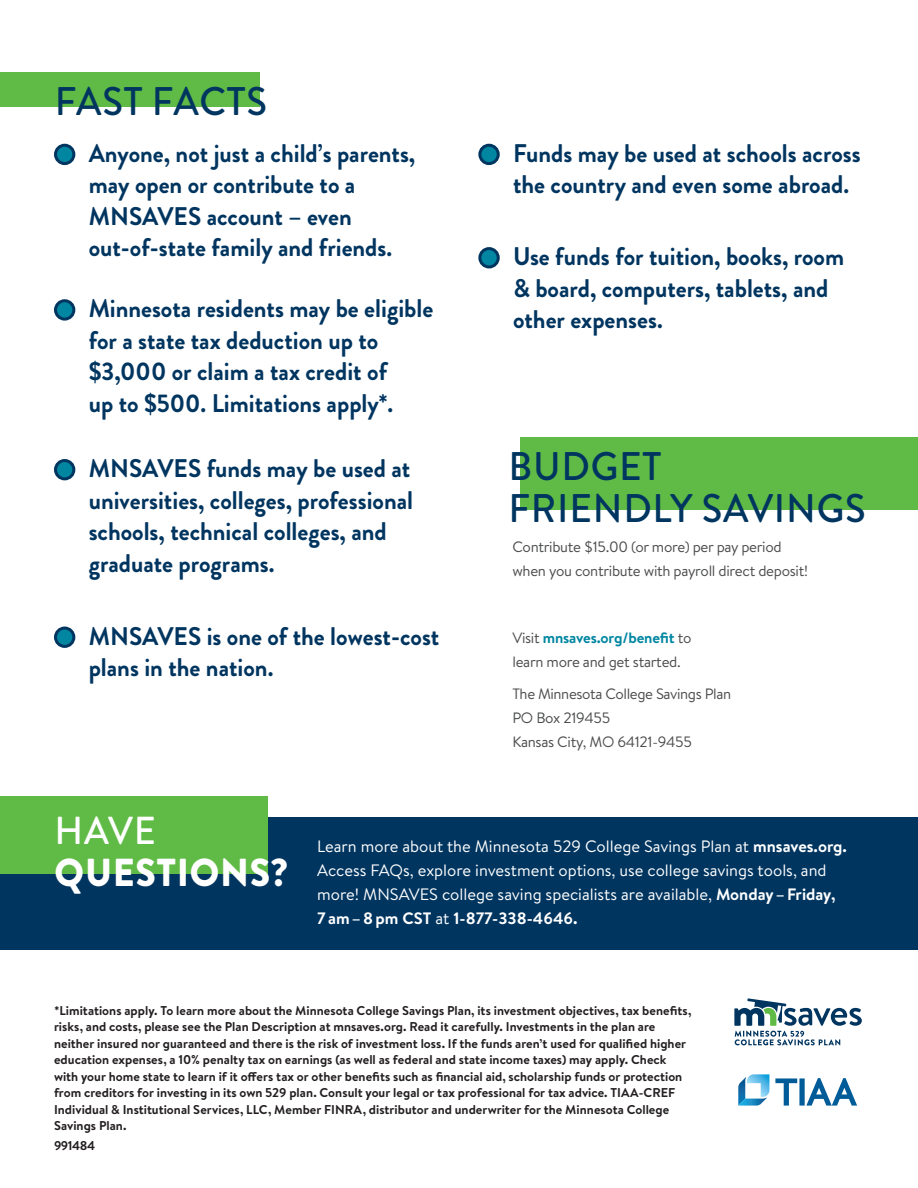
<style>
.page{position:relative;width:918px;height:1188px;background:#fff}
.page>*{position:absolute;margin:0;border:0;box-sizing:border-box;transform-origin:0 0}
.t1{font:500 39.9px "Brandon Grotesque";letter-spacing:.02em;color:#003560;scale:.96 1}
.t2{font:900 39px/42px "Brandon Grotesque";letter-spacing:.02em;color:#fff;scale:.96 1}
.t3{font:700 25.5px/31.5px "Brandon Grotesque";color:#003560;scale:.96 1}
.t4{font:16.5px/24px "Brandon Text";color:#fff}
.t5{font:15px/24px "Brandon Text";letter-spacing:-.02em;color:#4b4c4d}
._8B_Legal_Body_Size{font:700 12.75px/16.5px "Brandon Text";letter-spacing:.005em;color:#231f20}
.s1{font-weight:700;color:#0086a1}
.s2{font-weight:500}
.s3{font-weight:700}
</style>
<div class="page">
<svg style="left:738px;top:1074px;width:119px;height:32px"></svg>
<svg style="left:734px;top:998px;width:128px;height:47px"></svg>
<div style="left:0;top:817px;width:918px;height:132px;background:#003560"></div>
<div style="left:0;top:797px;width:268px;height:77px;background:#60bb46"></div>
<div style="left:520px;top:438px;width:398px;height:72px;background:#60bb46"></div>
<div style="left:55px;top:145px;width:19px;height:19px;background:#0086a1;border-radius:50%"></div>
<div style="left:54px;top:144px;width:21px;height:21px;border:3px solid #003560;border-radius:50%"></div>
<div style="left:55px;top:301px;width:19px;height:18px;background:#0086a1;border-radius:50%"></div>
<div style="left:54px;top:299px;width:21px;height:22px;border:3px solid #003560;border-radius:50%"></div>
<div style="left:480px;top:145px;width:18px;height:19px;background:#0086a1;border-radius:50%"></div>
<div style="left:478px;top:144px;width:22px;height:21px;border:3px solid #003560;border-radius:50%"></div>
<div style="left:55px;top:461px;width:19px;height:18px;background:#0086a1;border-radius:50%"></div>
<div style="left:54px;top:459px;width:21px;height:21px;border:3px solid #003560;border-radius:50%"></div>
<div style="left:55px;top:628px;width:19px;height:18px;background:#0086a1;border-radius:50%"></div>
<div style="left:54px;top:627px;width:21px;height:21px;border:3px solid #003560;border-radius:50%"></div>
<div style="left:480px;top:249px;width:18px;height:18px;background:#0086a1;border-radius:50%"></div>
<div style="left:478px;top:247px;width:22px;height:21px;border:3px solid #003560;border-radius:50%"></div>
<div style="left:0;top:72px;width:259px;height:35px;background:#60bb46"></div>
<p class="t1" style="left:55px;top:73px;width:223px">FAST FACTS</p>
<p class="t3" style="left:89px;top:138px;width:342px">Anyone, not just a child’s parents, may open or contribute to a<br>MNSAVES account – even out-of-state family and friends.</p>
<p class="t3" style="left:89px;top:293px;width:361px">Minnesota residents may be eligible for a state tax deduction up to $3,000 or claim a tax credit of<br>up to $500. Limitations apply*.</p>
<p class="t3" style="left:89px;top:453px;width:340px">MNSAVES funds may be used at universities, colleges, professional schools, technical colleges, and graduate programs.</p>
<p class="t3" style="left:89px;top:621px;width:367px">MNSAVES is one of the lowest-cost plans in the nation.</p>
<p class="t3" style="left:513px;top:138px;width:364px">Funds may be used at schools across</p>
<p class="t3" style="left:513px;top:169px;width:352px">the country and even some abroad.</p>
<p class="t3" style="left:513px;top:241px;width:346px">Use funds for tuition, books, room &amp; board, computers, tablets, and other expenses.</p>
<p class="t1" style="left:508px;top:439px;width:161px">BUDGET</p>
<p class="t1" style="left:508px;top:480px;width:374px">FRIENDLY SAVINGS</p>
<p class="t5" style="left:512px;top:535px;width:297px">Contribute $15.00 (or more) per pay period when you contribute with payroll direct deposit!</p>
<p class="t5" style="left:512px;top:625px;width:181px">Visit <span class="s1">mnsaves.org/benefit</span> to learn more and get started.</p>
<p class="t5" style="left:512px;top:682px;width:220px">The Minnesota College Savings Plan</p>
<p class="t5" style="left:512px;top:706px;width:99px">PO Box 219455</p>
<p class="t5" style="left:512px;top:730px;width:181px">Kansas City, MO 64121-9455</p>
<p class="t2" style="left:55px;top:810px;width:244px"><span class="s2">HAVE<br></span>QUESTIONS?</p>
<p class="t4" style="left:317px;top:834px;width:531px">Learn more about the Minnesota 529 College Savings Plan at <span class="s3">mnsaves.org.<br></span>Access FAQs, explore investment options, use college savings tools, and more! MNSAVES college saving specialists are available, <span class="s3">Monday – Friday, 7 am – 8 pm CST</span> at <span class="s3">1-877-338-4646.</span></p>
<p class="_8B_Legal_Body_Size" style="left:54px;top:1002px;width:639px">*Limitations apply. To learn more about the Minnesota College Savings Plan, its investment objectives, tax benefits, risks, and costs, please see the Plan Description at mnsaves.org. Read it carefully. Investments in the plan are neither insured nor guaranteed and there is the risk of investment loss. If the funds aren’t used for qualified higher education expenses, a 10% penalty tax on earnings (as well as federal and state income taxes) may apply. Check with your home state to learn if it offers tax or other benefits such as financial aid, scholarship funds or protection from creditors for investing in its own 529 plan. Consult your legal or tax professional for tax advice. TIAA-CREF Individual &amp; Institutional Services, LLC, Member FINRA, distributor and underwriter for the Minnesota College Savings Plan.</p>
<p class="_8B_Legal_Body_Size" style="left:54px;top:1137px;width:43px">991484</p>
</div>
